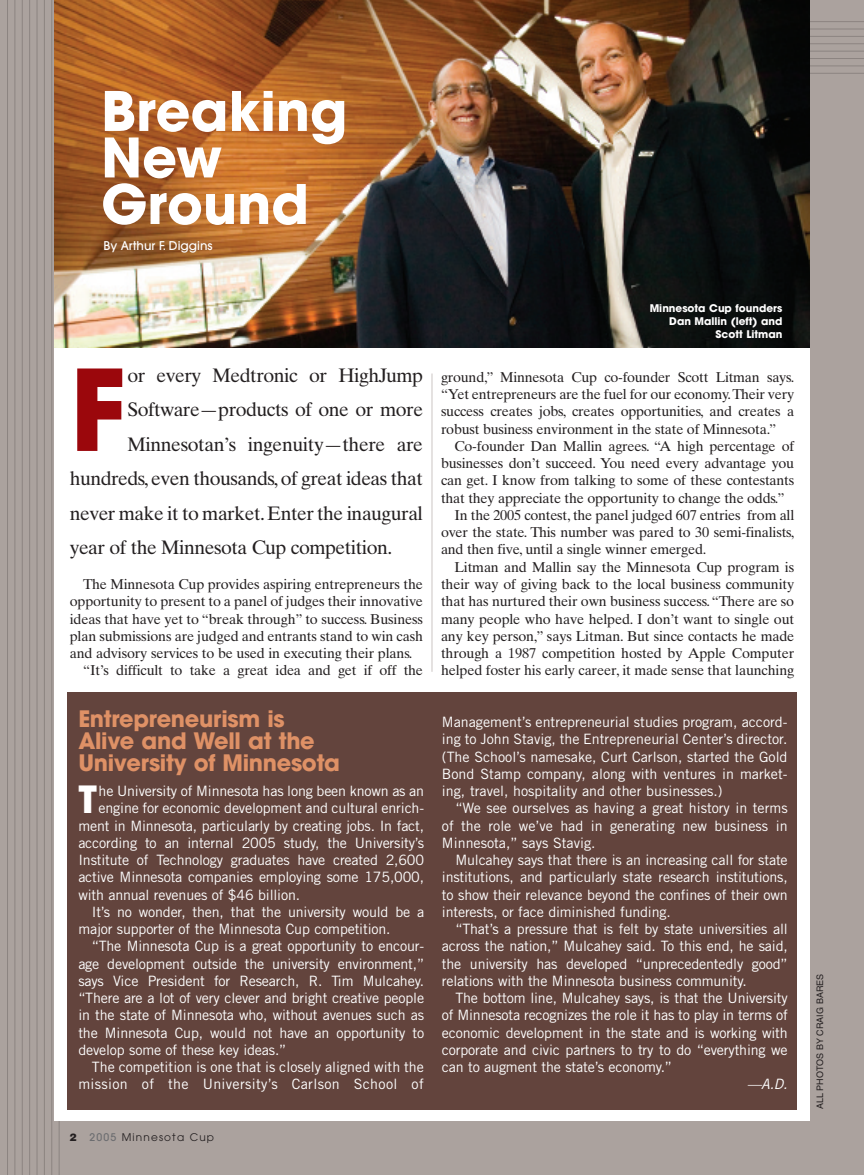
<style>
.page{position:relative;width:864px;height:1175px;background:#fff}
.page>*{position:absolute;margin:0;border:0;box-sizing:border-box;transform-origin:0 0}
.t1{font:700 111.3px "Avant Garde";color:#9b070c}
.t2{font:700 54px/46.5px "Avant Garde";color:#fff}
.t3{font:700 37.2px "Avant Garde";color:#fff}
.t4{font:700 22.5px/21.8px "Avant Garde";letter-spacing:-.015em;color:#df9166}
.t5{font:19.5px "Times Ten";letter-spacing:-.025em;color:#231f20}
.t6{font:14.25px/17.2px "Trade Gothic";letter-spacing:-.01em;color:#fff;text-align:justify}
.t7{font:14.25px/17.2px "Times Ten";letter-spacing:-.01em;color:#231f20;text-align:justify}
.t8{font:14.25px "Trade Gothic";letter-spacing:.025em;color:#fff}
.t9{font:italic 14.25px "Trade Gothic";color:#fff}
.t10{font:500 12px "Avant Garde";color:#fff}
.t11{font:700 10.5px/12.6px "Avant Garde";color:#fff;text-align:right}
.t12{font:10.5px "Avant Garde";letter-spacing:.11em;color:#231f20}
.t13{font:900 10.5px "Helvetica";color:#231f20}
.t14{font:9px "Helvetica";color:#231f20}
.s1{font-weight:500;color:#6c6d70}
</style>
<div class="page">
<div style="left:0;top:0;width:864px;height:1174px;background:#aba29e"></div>
<hr style="left:7px;top:0;width:1px;height:1174px;background:#8c8481">
<hr style="left:15px;top:0;width:1px;height:1174px;background:#8c8481">
<hr style="left:22px;top:0;width:1px;height:1174px;background:#8c8481">
<hr style="left:29px;top:0;width:1px;height:1174px;background:#8c8481">
<hr style="left:37px;top:0;width:1px;height:1174px;background:#8c8481">
<hr style="left:44px;top:0;width:1px;height:1174px;background:#8c8481">
<hr style="left:51px;top:0;width:1px;height:1174px;background:#8c8481">
<hr style="left:59px;top:0;width:1px;height:1174px;background:#8c8481">
<hr style="left:554px;top:21px;width:310px;height:1px;background:#8c8481">
<hr style="left:554px;top:29px;width:310px;height:1px;background:#8c8481">
<hr style="left:554px;top:36px;width:310px;height:1px;background:#8c8481">
<hr style="left:554px;top:43px;width:310px;height:1px;background:#8c8481">
<hr style="left:554px;top:51px;width:310px;height:1px;background:#8c8481">
<hr style="left:554px;top:58px;width:310px;height:1px;background:#8c8481">
<hr style="left:554px;top:66px;width:310px;height:1px;background:#8c8481">
<hr style="left:554px;top:73px;width:310px;height:1px;background:#8c8481">
<div style="left:54px;top:343px;width:756px;height:777px;background:#fff"></div>
<img style="left:54px;top:0;width:756px;height:348px">
<hr style="left:432px;top:373px;width:1px;height:299px;background:#cbc5c3">
<div style="left:68px;top:692px;width:729px;height:417px;background:#63443d"></div>
<h2 class="t2" style="left:101px;top:95px;width:248px">Breaking<br>New<br>Ground</h2>
<p class="t10" style="left:104px;top:241px;width:111px">By Arthur F. Diggins</p>
<h1 class="t1" style="left:70px;top:368px;width:58px">F</h1>
<h3 class="t5" style="left:127px;top:368px;width:297px">or every Medtronic or HighJump</h3>
<h3 class="t5" style="left:127px;top:402px;width:297px">Software—products of one or more</h3>
<h3 class="t5" style="left:127px;top:437px;width:297px">Minnesotan’s ingenuity—there are</h3>
<h3 class="t5" style="left:70px;top:471px;width:355px">hundreds,even thousands,of great ideas that</h3>
<h3 class="t5" style="left:70px;top:506px;width:355px">never make it to market.Enter the inaugural</h3>
<h3 class="t5" style="left:70px;top:540px;width:324px">year of the Minnesota Cup competition.</h3>
<p class="t7" style="left:83px;top:577px;width:341px">The Minnesota Cup provides aspiring entrepreneurs the</p>
<p class="t7" style="left:70px;top:594px;width:355px">opportunity to present to a panel of judges their innovative</p>
<p class="t7" style="left:70px;top:611px;width:355px">ideas that have yet to “break through” to success. Business</p>
<p class="t7" style="left:70px;top:628px;width:355px">plan submissions are judged and entrants stand to win cash</p>
<p class="t7" style="left:70px;top:646px;width:344px">and advisory services to be used in executing their plans.</p>
<p class="t7" style="left:83px;top:663px;width:341px">“It’s difficult to take a great idea and get if off the</p>
<h3 class="t4" style="left:78px;top:711px;width:263px">Entrepreneurism is<br>Alive and Well at the<br>University of Minnesota</h3>
<h3 class="t3" style="left:78px;top:785px;width:20px">T</h3>
<p class="t6" style="left:99px;top:783px;width:327px">he University of Minnesota has long been known as an</p>
<p class="t6" style="left:99px;top:801px;width:327px">engine for economic development and cultural enrich-</p>
<p class="t6" style="left:78px;top:818px;width:347px">ment in Minnesota, particularly by creating jobs. In fact,</p>
<p class="t6" style="left:78px;top:835px;width:347px">according to an internal 2005 study, the University’s</p>
<p class="t6" style="left:78px;top:852px;width:347px">Institute of Technology graduates have created 2,600</p>
<p class="t6" style="left:78px;top:870px;width:347px">active Minnesota companies employing some 175,000,</p>
<p class="t6" style="left:78px;top:887px;width:223px">with annual revenues of $46 billion.</p>
<p class="t6" style="left:92px;top:904px;width:334px">It’s no wonder, then, that the university would be a</p>
<p class="t6" style="left:78px;top:921px;width:314px">major supporter of the Minnesota Cup competition.</p>
<p class="t6" style="left:92px;top:939px;width:334px">“The Minnesota Cup is a great opportunity to encour-</p>
<p class="t6" style="left:78px;top:956px;width:347px">age development outside the university environment,”</p>
<p class="t6" style="left:78px;top:973px;width:347px">says Vice President for Research, R. Tim Mulcahey.</p>
<p class="t6" style="left:78px;top:990px;width:347px">“There are a lot of very clever and bright creative people</p>
<p class="t6" style="left:78px;top:1008px;width:347px">in the state of Minnesota who, without avenues such as</p>
<p class="t6" style="left:78px;top:1025px;width:347px">the Minnesota Cup, would not have an opportunity to</p>
<p class="t6" style="left:78px;top:1042px;width:209px">develop some of these key ideas.”</p>
<p class="t6" style="left:92px;top:1059px;width:334px">The competition is one that is closely aligned with the</p>
<p class="t8" style="left:78px;top:1079px;width:347px">mission of the University’s Carlson School of</p>
<p class="t13" style="left:69px;top:1133px;width:9px">2</p>
<p class="t12" style="left:89px;top:1133px;width:126px"><span class="s1">2005</span> Minnesota Cup</p>
<p class="t11" style="left:650px;top:303px;width:134px">Minnesota Cup founders<br>Dan Mallin (left) and<br>Scott Litman</p>
<p class="t7" style="left:441px;top:370px;width:355px">ground,” Minnesota Cup co-founder Scott Litman says. “Yet entrepreneurs are the fuel for our economy.Their very success creates jobs, creates opportunities, and creates a robust business environment in the state of Minnesota.”</p>
<p class="t7" style="left:455px;top:439px;width:341px">Co-founder Dan Mallin agrees. “A high percentage of</p>
<p class="t7" style="left:441px;top:456px;width:355px">businesses don’t succeed. You need every advantage you</p>
<p class="t7" style="left:441px;top:473px;width:355px">can get. I know from talking to some of these contestants</p>
<p class="t7" style="left:441px;top:490px;width:345px">that they appreciate the opportunity to change the odds.”</p>
<p class="t7" style="left:455px;top:508px;width:341px">In the 2005 contest, the panel judged 607 entries from all</p>
<p class="t7" style="left:441px;top:525px;width:355px">over the state. This number was pared to 30 semi-finalists,</p>
<p class="t7" style="left:441px;top:542px;width:267px">and then five, until a single winner emerged.</p>
<p class="t7" style="left:455px;top:559px;width:341px">Litman and Mallin say the Minnesota Cup program is</p>
<p class="t7" style="left:441px;top:577px;width:355px">their way of giving back to the local business community</p>
<p class="t7" style="left:441px;top:594px;width:355px">that has nurtured their own business success.“There are so</p>
<p class="t7" style="left:441px;top:611px;width:355px">many people who have helped. I don’t want to single out</p>
<p class="t7" style="left:441px;top:628px;width:355px">any key person,” says Litman. But since contacts he made</p>
<p class="t7" style="left:441px;top:646px;width:355px">through a 1987 competition hosted by Apple Computer</p>
<p class="t7" style="left:441px;top:663px;width:355px">helped foster his early career, it made sense that launching</p>
<p class="t6" style="left:442px;top:714px;width:347px">Management’s entrepreneurial studies program, accord&shy;ing to John Stavig, the Entrepreneurial Center’s director. (The School’s namesake, Curt Carlson, started the Gold Bond Stamp company, along with ventures in market&shy;ing, travel, hospitality and other businesses.)</p>
<p class="t6" style="left:442px;top:801px;width:347px;text-indent:14px">“We see ourselves as having a great history in terms of the role we’ve had in generating new business in Minnesota,” says Stavig.</p>
<p class="t6" style="left:442px;top:852px;width:347px;text-indent:14px">Mulcahey says that there is an increasing call for state institutions, and particularly state research institutions, to show their relevance beyond the confines of their own interests, or face diminished funding.</p>
<p class="t6" style="left:442px;top:921px;width:347px;text-indent:14px">“That’s a pressure that is felt by state universities all across the nation,” Mulcahey said. To this end, he said, the university has developed “unprecedentedly good” relations with the Minnesota business community.</p>
<p class="t6" style="left:442px;top:990px;width:347px;text-indent:14px">The bottom line, Mulcahey says, is that the University of Minnesota recognizes the role it has to play in terms of economic development in the state and is working with corporate and civic partners to try to do “everything we can to augment the state’s economy.”</p>
<p class="t9" style="left:747px;top:1079px;width:42px">—A.D.</p>
<p class="t14" style="left:817px;top:1109px;width:137px;rotate:-90deg">ALL PHOTOS BY CRAIG BARES</p>
</div>
